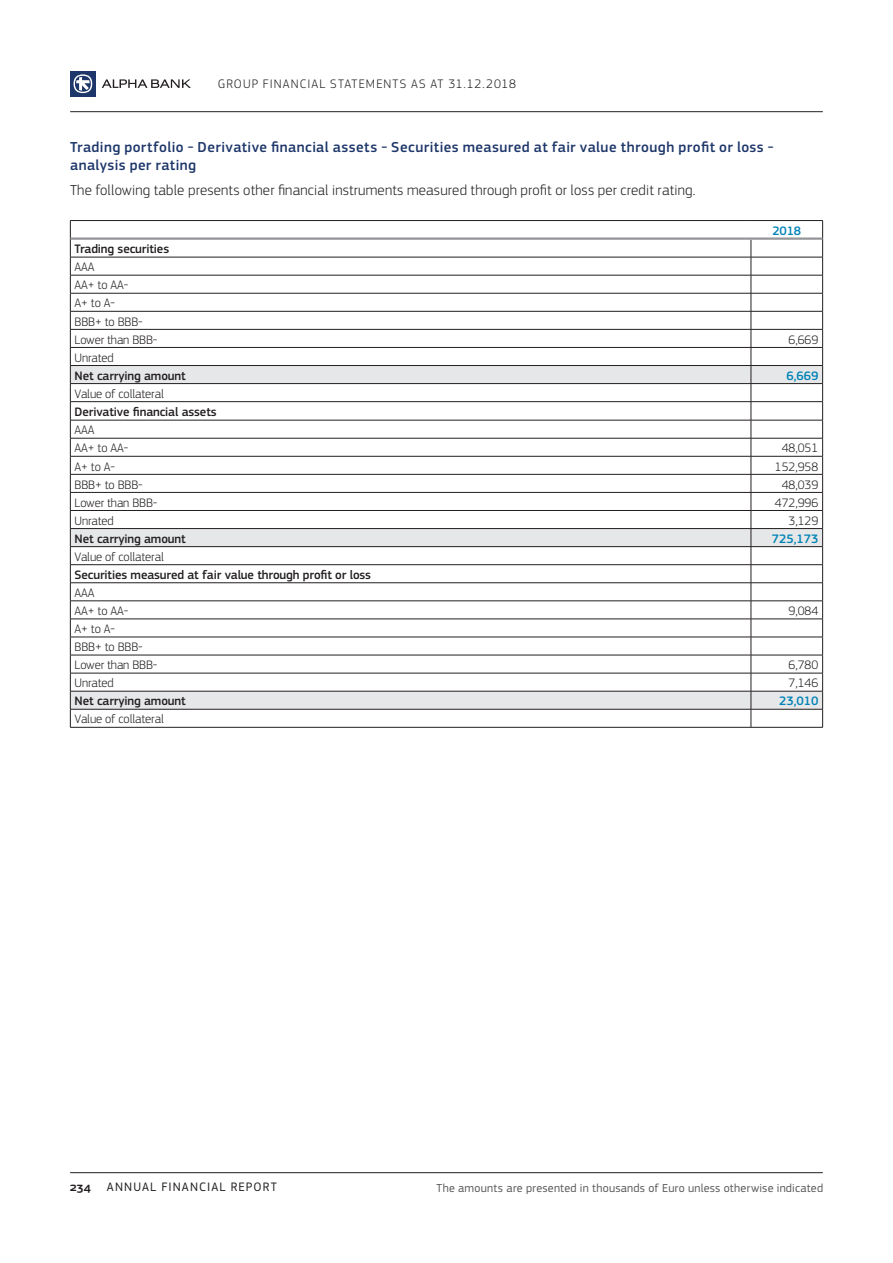
<style>
.page{position:relative;width:893px;height:1263px;background:#fff}
.page>*{position:absolute;margin:0;border:0;box-sizing:border-box;transform-origin:0 0}
.Title_Caps_Blue{font:500 15px/18px "PF Square Sans Pro";letter-spacing:.025em;color:#1e376a}
.Text_basic{font:300 15px "PF Square Sans Pro";letter-spacing:.01em;color:#231f20}
.t1{font:300 12.9px "PF Square Sans Pro";letter-spacing:.085em;color:#231f20}
.Table_text{font:300 12.75px "PF Square Sans Pro";letter-spacing:-.01em;color:#231f20}
.Table_text-2{font:500 12.75px "PF Square Sans Pro";letter-spacing:-.01em;color:#231f20}
.Table_number{font:300 12.75px "PF Square Sans Pro";color:#231f20}
.t2{font:12.75px "PF Square Sans Pro";letter-spacing:.085em;color:#231f20}
.Table_number-2{font:500 12.75px "PF Square Sans Pro";color:#0083b6}
.Table_text_BC{font:500 12.75px "PF Square Sans Pro";color:#0083b6}
.t3{font:12px "PF Square Sans Pro";letter-spacing:.02em;color:#57585a}
.s1{font-weight:500}
</style>
<div class="page">
<svg style="left:70px;top:71px;width:26px;height:25px"></svg>
<svg style="left:74px;top:74px;width:18px;height:19px"></svg>
<svg style="left:75px;top:76px;width:16px;height:16px"></svg>
<svg style="left:76px;top:77px;width:14px;height:14px"></svg>
<svg style="left:102px;top:79px;width:89px;height:9px"></svg>
<hr style="left:70px;top:111px;width:753px;height:1px;background:#231f20">
<hr style="left:70px;top:1172px;width:753px;height:1px;background:#231f20">
<hr style="left:70px;top:727px;width:681px;height:1px;background:#231f20">
<hr style="left:751px;top:727px;width:72px;height:1px;background:#231f20">
<hr style="left:70px;top:220px;width:681px;height:1px;background:#231f20">
<hr style="left:751px;top:220px;width:72px;height:1px;background:#231f20">
<svg style="left:70px;top:221px;width:753px;height:506px"></svg>
<hr style="left:71px;top:237px;width:680px;height:3px;background:#939598">
<hr style="left:751px;top:237px;width:71px;height:3px;background:#939598">
<p class="t1" style="left:218px;top:76px;width:300px">GROUP FINANCIAL STATEMENTS AS AT 31.12.2018</p>
<p class="Title_Caps_Blue" style="left:70px;top:138px;width:705px">Trading portfolio - Derivative financial assets - Securities measured at fair value through profit or loss - analysis per rating</p>
<p class="Text_basic" style="left:70px;top:181px;width:627px">The following table presents other financial instruments measured through profit or loss per credit rating.</p>
<p class="Table_text_BC" style="left:772px;top:223px;width:30px">2018</p>
<p class="Table_text-2" style="left:75px;top:242px;width:96px">Trading securities</p>
<p class="Table_text" style="left:75px;top:260px;width:22px">AAA</p>
<p class="Table_text" style="left:75px;top:278px;width:55px">AA+ to AA-</p>
<p class="Table_text" style="left:75px;top:296px;width:42px">A+ to A-</p>
<p class="Table_text" style="left:75px;top:314px;width:70px">BBB+ to BBB-</p>
<p class="Table_text" style="left:75px;top:332px;width:84px">Lower than BBB-</p>
<p class="Table_number" style="left:788px;top:332px;width:31px">6,669</p>
<p class="Table_text" style="left:75px;top:350px;width:41px">Unrated</p>
<p class="Table_text-2" style="left:75px;top:368px;width:113px">Net carrying amount</p>
<p class="Table_number-2" style="left:786px;top:368px;width:34px">6,669</p>
<p class="Table_text" style="left:75px;top:386px;width:91px">Value of collateral</p>
<p class="Table_text-2" style="left:75px;top:405px;width:144px">Derivative financial assets</p>
<p class="Table_text" style="left:75px;top:423px;width:22px">AAA</p>
<p class="Table_text" style="left:75px;top:441px;width:55px">AA+ to AA-</p>
<p class="Table_number" style="left:782px;top:441px;width:38px">48,051</p>
<p class="Table_text" style="left:75px;top:459px;width:42px">A+ to A-</p>
<p class="Table_number" style="left:775px;top:459px;width:45px">152,958</p>
<p class="Table_text" style="left:75px;top:477px;width:70px">BBB+ to BBB-</p>
<p class="Table_number" style="left:782px;top:477px;width:38px">48,039</p>
<p class="Table_text" style="left:75px;top:495px;width:84px">Lower than BBB-</p>
<p class="Table_number" style="left:775px;top:495px;width:45px">472,996</p>
<p class="Table_text" style="left:75px;top:513px;width:41px">Unrated</p>
<p class="Table_number" style="left:788px;top:513px;width:31px">3,129</p>
<p class="Table_text-2" style="left:75px;top:531px;width:113px">Net carrying amount</p>
<p class="Table_number-2" style="left:772px;top:531px;width:48px">725,173</p>
<p class="Table_text" style="left:75px;top:549px;width:91px">Value of collateral</p>
<p class="Table_text-2" style="left:75px;top:567px;width:298px">Securities measured at fair value through profit or loss</p>
<p class="Table_text" style="left:75px;top:585px;width:22px">AAA</p>
<p class="Table_text" style="left:75px;top:603px;width:55px">AA+ to AA-</p>
<p class="Table_number" style="left:788px;top:603px;width:31px">9,084</p>
<p class="Table_text" style="left:75px;top:621px;width:42px">A+ to A-</p>
<p class="Table_text" style="left:75px;top:639px;width:70px">BBB+ to BBB-</p>
<p class="Table_text" style="left:75px;top:658px;width:84px">Lower than BBB-</p>
<p class="Table_number" style="left:788px;top:658px;width:31px">6,780</p>
<p class="Table_text" style="left:75px;top:676px;width:41px">Unrated</p>
<p class="Table_number" style="left:788px;top:676px;width:31px">7,146</p>
<p class="Table_text-2" style="left:75px;top:694px;width:113px">Net carrying amount</p>
<p class="Table_number-2" style="left:779px;top:694px;width:41px">23,010</p>
<p class="Table_text" style="left:75px;top:712px;width:91px">Value of collateral</p>
<p class="t2" style="left:70px;top:1179px;width:208px"><span class="s1">234</span> ANNUAL FINANCIAL REPORT</p>
<p class="t3" style="left:436px;top:1181px;width:388px">The amounts are presented in thousands of Euro unless otherwise indicated</p>
</div>
